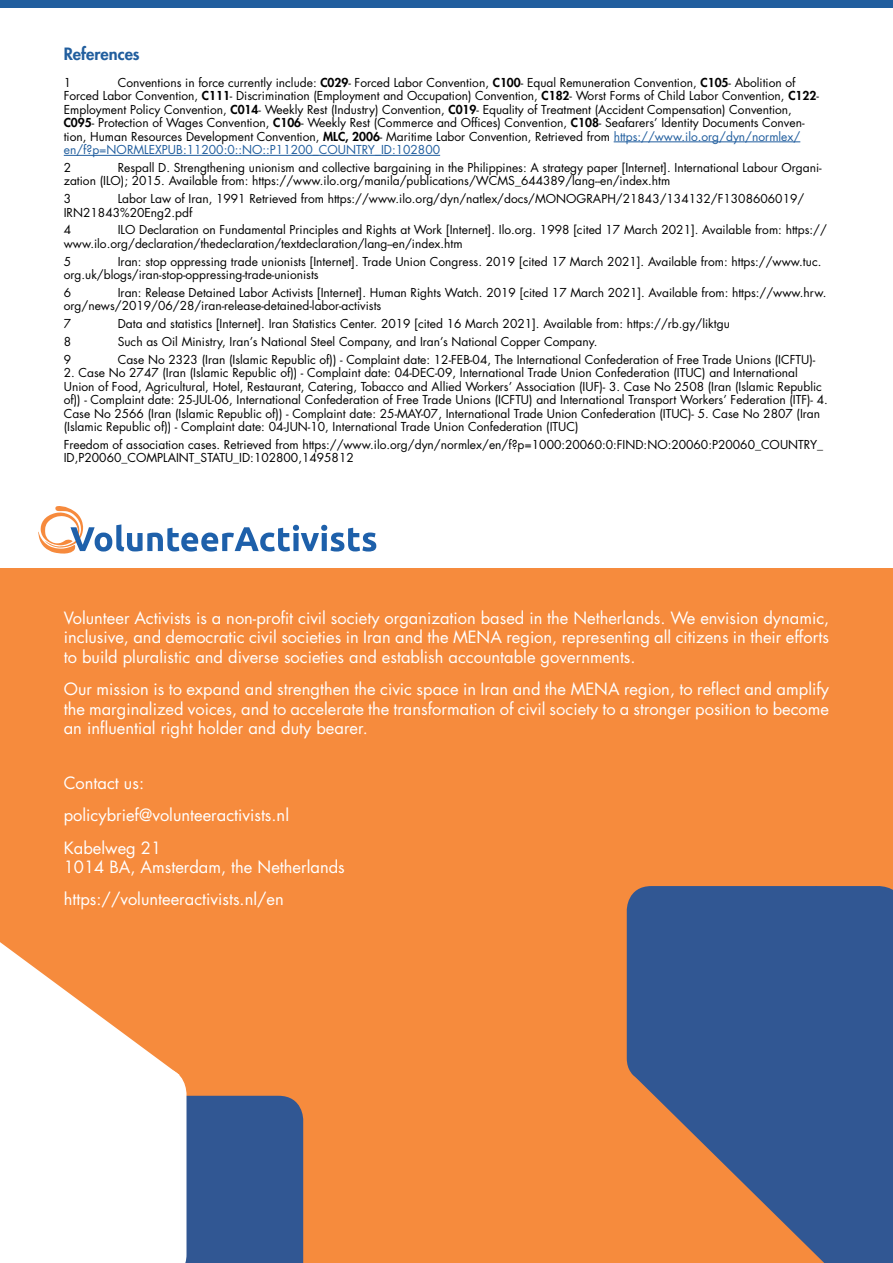
<style>
.page{position:relative;width:893px;height:1263px;background:#fff}
.page>*{position:absolute;margin:0;border:0;box-sizing:border-box;transform-origin:0 0}
.t1{font:16.5px/19.5px "Futura Std";color:#fff;text-align:justify}
.t2{font:800 16.5px "Futura Std";color:#215e9e}
.t3{font:12px/13.5px "Futura Std";color:#000}
.t4{font:12px "Futura Std";color:#215e9e}
.s1{font-weight:800}
.s2{color:#215e9e}
</style>
<div class="page">
<div style="left:0;top:0;width:893px;height:7px;background:#215e9e"></div>
<div style="left:0;top:568px;width:893px;height:695px;background:#f68b3d"></div>
<svg style="left:38px;top:506px;width:338px;height:48px"></svg>
<div style="left:186px;top:1096px;width:117px;height:167px;background:#315793"></div>
<svg style="left:0;top:942px;width:146px;height:108px"></svg>
<div style="left:0;top:1050px;width:186px;height:213px;background:#fff"></div>
<svg style="left:640px;top:1082px;width:253px;height:181px;fill:#315793"></svg>
<div style="left:627px;top:886px;width:266px;height:196px;background:#315793"></div>
<hr style="left:614px;top:142px;width:186px;height:1px;background:#215e9e">
<hr style="left:64px;top:155px;width:376px;height:1px;background:#215e9e">
<h1 class="t2" style="left:64px;top:44px;width:77px">References</h1>
<p class="t3" style="left:118px;top:76px;width:679px">Conventions in force currently include <span class="s1">C</span>: <span class="s1">029</span>- Forced Labor Convention <span class="s1">C</span>, <span class="s1">100</span>- Equal Remuneration Convention <span class="s1">C</span>, <span class="s1">105</span>- Abolition of</p>
<p class="t3" style="left:64px;top:76px;width:757px">1<br>Forced Labor Convention <span class="s1">C</span>, <span class="s1">111</span>- Discrimination (Employment and Occupation) Convention <span class="s1">C</span>, <span class="s1">182</span>- Worst Forms of Child Labor Convention <span class="s1">C</span>, <span class="s1">122</span>-<br>Employment Policy Convention <span class="s1">C</span>, <span class="s1">014</span>- Weekly Rest (Industry) Convention <span class="s1">C</span>, <span class="s1">019</span>- Equality of Treatment (Accident Compensation) Convention,</p>
<p class="t3" style="left:64px;top:130px;width:738px">tion, Human Resources Development Convention, <span class="s1">MLC, 2006</span>- Maritime Labor Convention, Retrieved from <span class="s2">https://www.ilo.org/dyn/normlex/</span></p>
<p class="t3" style="left:64px;top:116px;width:742px"><span class="s1">C095</span>- Protection of Wages Convention <span class="s1">C</span>, <span class="s1">106</span>- Weekly Rest (Commerce and Offices) Convention <span class="s1">C</span>, <span class="s1">108</span>- Seafarers’ Identity Documents Conven-</p>
<p class="t4" style="left:64px;top:142px;width:378px">en =p? f/ NORMLEXPUB:11200:0::NO::P11200_COUNTRY_ID:102800</p>
<p class="t3" style="left:64px;top:174px;width:608px">zation (ILO); 2015. Available from: https://www.ilo.org/manila/publications/WCMS_644389/lang--en/index.htm</p>
<p class="t3" style="left:118px;top:161px;width:705px">Respall D. Strengthening unionism and collective bargaining in the Philippines A: strategy paper [Internet .] International Labour Organi-</p>
<p class="t3" style="left:64px;top:161px;width:9px">2</p>
<p class="t3" style="left:118px;top:192px;width:688px">Labor Law of Iran, 1991 Retrieved from https://www.ilo.org/dyn/natlex/docs/MONOGRAPH/21843/134132/F1308606019/</p>
<p class="t3" style="left:64px;top:192px;width:130px">3<br>IRN21843%20Eng2.pdf</p>
<p class="t3" style="left:118px;top:223px;width:711px">ILO Declaration on Fundamental Principles and Rights at Work [Internet .] Ilo.org. 1998 [cited 17 March 2021 .] Available from: https://</p>
<p class="t3" style="left:64px;top:223px;width:400px">4 www.ilo.org/declaration/thedeclaration/textdeclaration/lang--en/index.htm</p>
<p class="t3" style="left:118px;top:255px;width:705px">Iran: stop oppressing trade unionists [Internet .] Trade Union Congress. 2019 [cited 17 March 2021 .] Available from: https://www.tuc.</p>
<p class="t3" style="left:64px;top:255px;width:256px">5 org.uk/blogs/iran-stop-oppressing-trade-unionists</p>
<p class="t3" style="left:118px;top:286px;width:710px">Iran: Release Detained Labor Activists [Internet .] Human Rights Watch. 2019 [cited 17 March 2021 .] Available from: https://www.hrw.</p>
<p class="t3" style="left:64px;top:286px;width:319px">6 org/news/2019/06/28/iran-release-detained-labor-activists</p>
<p class="t3" style="left:118px;top:317px;width:614px">Data and statistics [Internet .] Iran Statistics Center. 2019 [cited 16 March 2021 .] Available from: https://rb.gy/liktgu</p>
<p class="t3" style="left:64px;top:317px;width:9px">7</p>
<p class="t3" style="left:64px;top:335px;width:9px">8</p>
<p class="t3" style="left:118px;top:335px;width:481px">Such as Oil Ministry, Iran s’ National Steel Company, and Iran s’ National Copper Company.</p>
<p class="t3" style="left:118px;top:353px;width:699px">Case No 2323 (Iran (Islamic Republic of)) - Complaint date: 12-FEB-04, The International Confederation of Free Trade Unions (ICFTU -(</p>
<p class="t3" style="left:64px;top:353px;width:9px">9</p>
<p class="t3" style="left:64px;top:366px;width:766px">2. Case No 2747 (Iran (Islamic Republic of)) - Complaint date: 04-DEC-09, International Trade Union Confederation (ITUC) and International Union of Food, Agricultural, Hotel, Restaurant, Catering, Tobacco and Allied Workers’ Association (IUF -) 3. Case No 2508 (Iran (Islamic Republic of)) - Complaint date: 25-JUL-06, International Confederation of Free Trade Unions (ICFTU) and International Transport Workers’ Federation (ITF -( 4.<br>Case No 2566 (Iran (Islamic Republic of)) - Complaint date: 25-MAY-07, International Trade Union Confederation (ITUC -) 5. Case No 2807 (Iran (Islamic Republic of)) - Complaint date: 04-JUN-10, International Trade Union Confederation (ITUC(</p>
<p class="t3" style="left:64px;top:438px;width:761px">Freedom of association cases. Retrieved from https://www.ilo.org/dyn/normlex/en =p? f/ 1000:20060:0:FIND:NO:20060:P20060_COUNTRY_<br>ID P, 20060_COMPLAINT_STATU_ID:102800,1495812</p>
<p class="t1" style="left:64px;top:608px;width:767px">Volunteer Activists is a non-profit civil society organization based in the Netherlands. We envision dynamic, inclusive, and democratic civil societies in Iran and the MENA region, representing all citizens in their efforts to build pluralistic and diverse societies and establish accountable governments.</p>
<p class="t1" style="left:64px;top:679px;width:767px">Our mission is to expand and strengthen the civic space in Iran and the MENA region to, reflect and amplify the marginalized voices, and to accelerate the transformation of civil society to a stronger position to become an influential right holder and duty bearer.</p>
<h1 class="t1" style="left:64px;top:767px;width:227px;line-height:32.2px;text-align:left">Contact us: policybrief@volunteeractivists.nl<br>Kabelweg 21</h1>
<h1 class="t1" style="left:64px;top:851px;width:283px;line-height:32.2px">1014 BA, Amsterdam, the Netherlands https://volunteeractivists.nl/en</h1>
</div>
